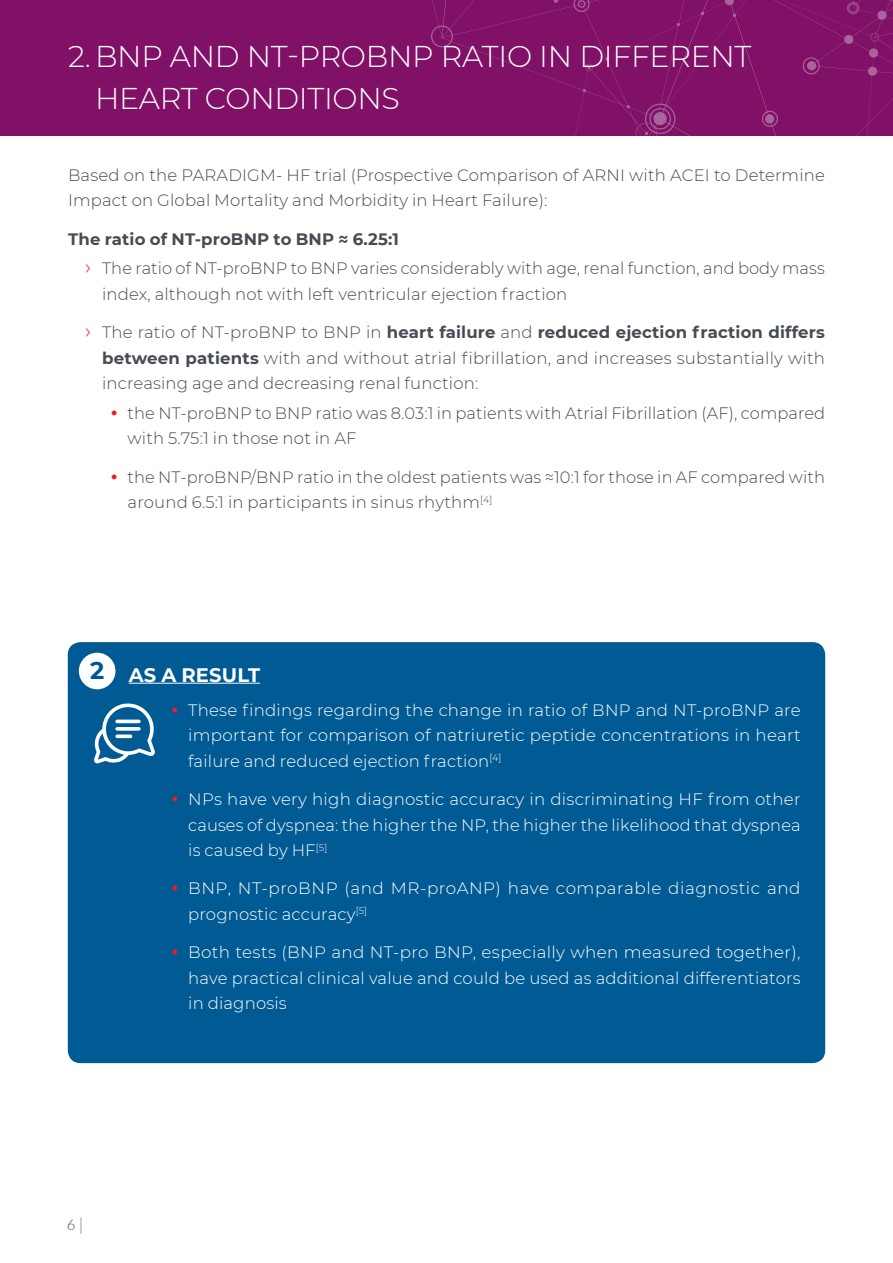
<style>
.page{position:relative;width:893px;height:1263px;background:#fff}
.page>*{position:absolute;margin:0;border:0;box-sizing:border-box;transform-origin:0 0}
.t1{font:300 30px/41.4px "Montserrat";letter-spacing:-.01em;color:#fff}
.Body_Text{font:700 24px "Montserrat";color:#005597}
.Body_Text-2{font:700 19.5px "Montserrat";letter-spacing:.01em;color:#fff}
.Body_Text-3{font:300 16.5px/25.5px "Montserrat";letter-spacing:.01em;color:#464b54}
.t2{font:300 16.5px/25.5px "Montserrat";letter-spacing:.01em;color:#fff;text-align:justify}
.t3{font:300 16.5px/25.5px "Montserrat";letter-spacing:.03em;color:#fff}
.Body_Text-4{font:700 16.5px "Montserrat";letter-spacing:.01em;color:#464b54}
.t4{font:300 15px "Lato";color:#464b54}
.s1{font-size:21px;color:#ee1d23}
.s2{font-weight:700}
</style>
<div class="page">
<div style="left:0;top:0;width:893px;height:135px;background:#811067"></div>
<svg style="left:431px;top:0;width:462px;height:135px"></svg>
<div style="left:68px;top:642px;width:757px;height:421px;background:#005a93;border-radius:13px"></div>
<hr style="left:129px;top:683px;width:131px;height:1px;background:#fff">
<svg style="left:94px;top:703px;width:61px;height:61px"></svg>
<div style="left:79px;top:653px;width:36px;height:36px;background:#fff;border-radius:50%"></div>
<p class="t1" style="left:95px;top:35px;width:658px;text-indent:-27px">2.BNP AND NT-PROBNP RATIO IN DIFFERENT<br>HEART CONDITIONS</p>
<p class="Body_Text-3" style="left:68px;top:162px;width:758px">Based on the PARADIGM- HF trial (Prospective Comparison of ARNI with ACEI to Determine<br>Impact on Global Mortality and Morbidity in Heart Failure):</p>
<p class="Body_Text-4" style="left:68px;top:227px;width:332px">The ratio of NT-proBNP to BNP ≈ 6.25:1</p>
<p class="Body_Text-3" style="left:102px;top:255px;width:724px;text-indent:-17px"><span class="s1">›</span> The ratio of NT-proBNP to BNP varies considerably with age, renal function, and body mass index, although not with left ventricular ejection fraction</p>
<p class="Body_Text-3" style="left:102px;top:319px;width:725px;text-align:justify;text-indent:-17px"><span class="s1">›</span> The ratio of NT-proBNP to BNP in <span class="s2">heart failure</span> and <span class="s2">reduced ejection fraction differs between patients</span> with and without atrial fibrillation, and increases substantially with increasing age and decreasing renal function:</p>
<p class="Body_Text-3" style="left:128px;top:400px;width:699px">the NT-proBNP to BNP ratio was 8.03:1 in patients with Atrial Fibrillation (AF), compared with 5.75:1 in those not in AF</p>
<p class="Body_Text-3" style="left:128px;top:464px;width:699px">the NT-proBNP/BNP ratio in the oldest patients was ≈10:1 for those in AF compared with around 6.5:1 in participants in sinus rhythm<sup>[4]</sup></p>
<p class="Body_Text" style="left:90px;top:653px;width:16px">2</p>
<p class="Body_Text-2" style="left:129px;top:661px;width:133px">AS A RESULT</p>
<p class="t2" style="left:188px;top:697px;width:614px">These findings regarding the change in ratio of BNP and NT-proBNP are important for comparison of natriuretic peptide concentrations in heart failure and reduced ejection fraction<sup>[4]</sup></p>
<p class="t2" style="left:188px;top:786px;width:614px">NPs have very high diagnostic accuracy in discriminating HF from other causes of dyspnea: the higher the NP, the higher the likelihood that dyspnea is caused by HF<sup>[5]</sup></p>
<p class="t3" style="left:188px;top:875px;width:614px">BNP, NT-proBNP (and MR-proANP) have comparable diagnostic and prognostic accuracy<sup>[5]</sup></p>
<p class="t2" style="left:188px;top:939px;width:614px">Both tests (BNP and NT-pro BNP, especially when measured together), have practical clinical value and could be used as additional differentiators in diagnosis</p>
<p class="t4" style="left:67px;top:1214px;width:21px">6│</p>
</div>
